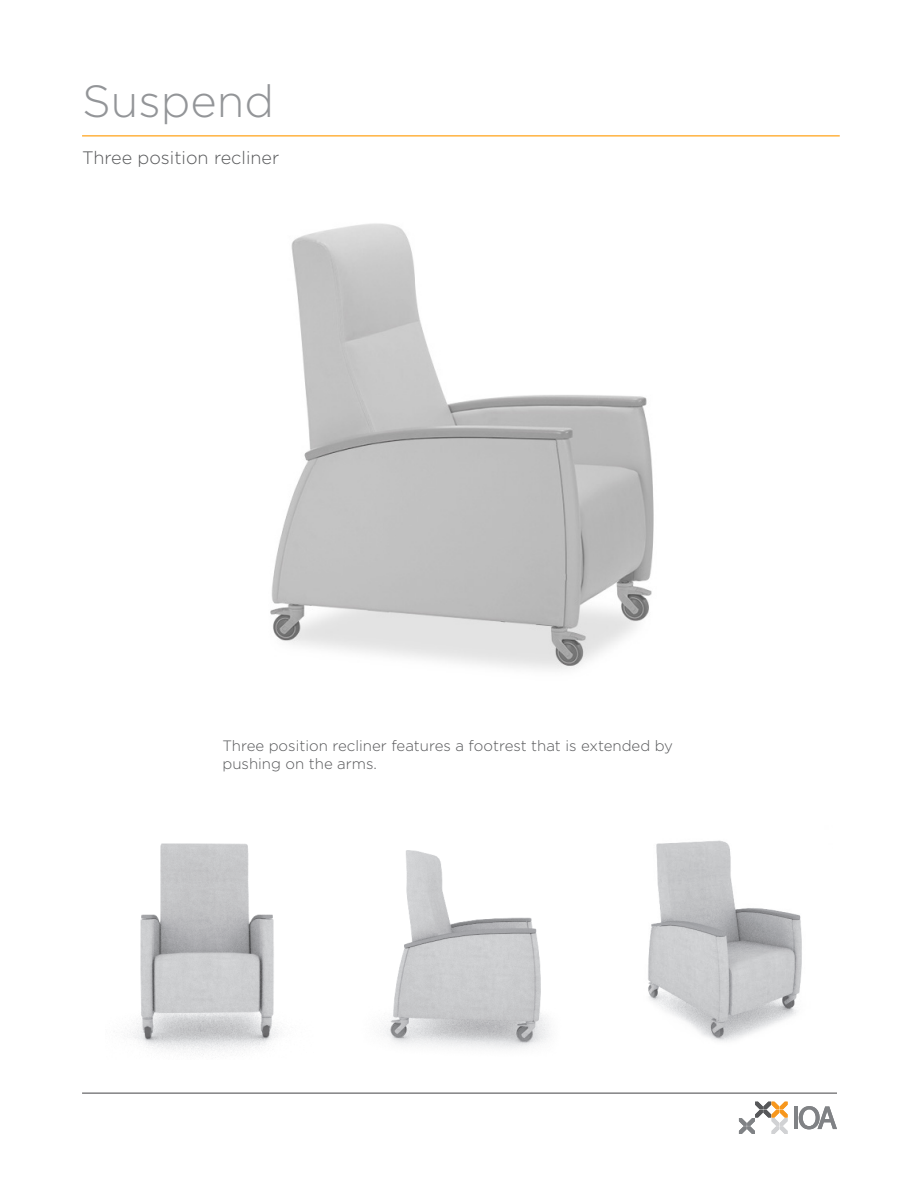
<style>
.page{position:relative;width:918px;height:1188px;background:#fff}
.page>*{position:absolute;margin:0;border:0;box-sizing:border-box;transform-origin:0 0}
.t1{font:300 45px "Gotham";color:#939598}
.t2{font:300 18px "Gotham";color:#57585a}
.t3{font:300 15px/18px "Gotham";color:#57585a}
</style>
<div class="page">
<hr style="left:82px;top:1093px;width:755px;height:1px;background:#57585a">
<hr style="left:82px;top:135px;width:758px;height:1px;background:#f90">
<img style="left:270px;top:223px;width:384px;height:446px">
<svg style="left:739px;top:1102px;width:49px;height:32px"></svg>
<hr style="left:794px;top:1107px;width:4px;height:22px;background:#808285">
<svg style="left:799px;top:1106px;width:38px;height:23px"></svg>
<img style="left:648px;top:840px;width:154px;height:202px">
<img style="left:383px;top:850px;width:167px;height:199px">
<img style="left:129px;top:843px;width:149px;height:212px">
<p class="t1" style="left:82px;top:73px;width:194px">Suspend</p>
<p class="t2" style="left:82px;top:146px;width:199px">Three position recliner</p>
<p class="t3" style="left:222px;top:736px;width:452px">Three position recliner features a footrest that is extended by pushing on the arms.</p>
</div>
